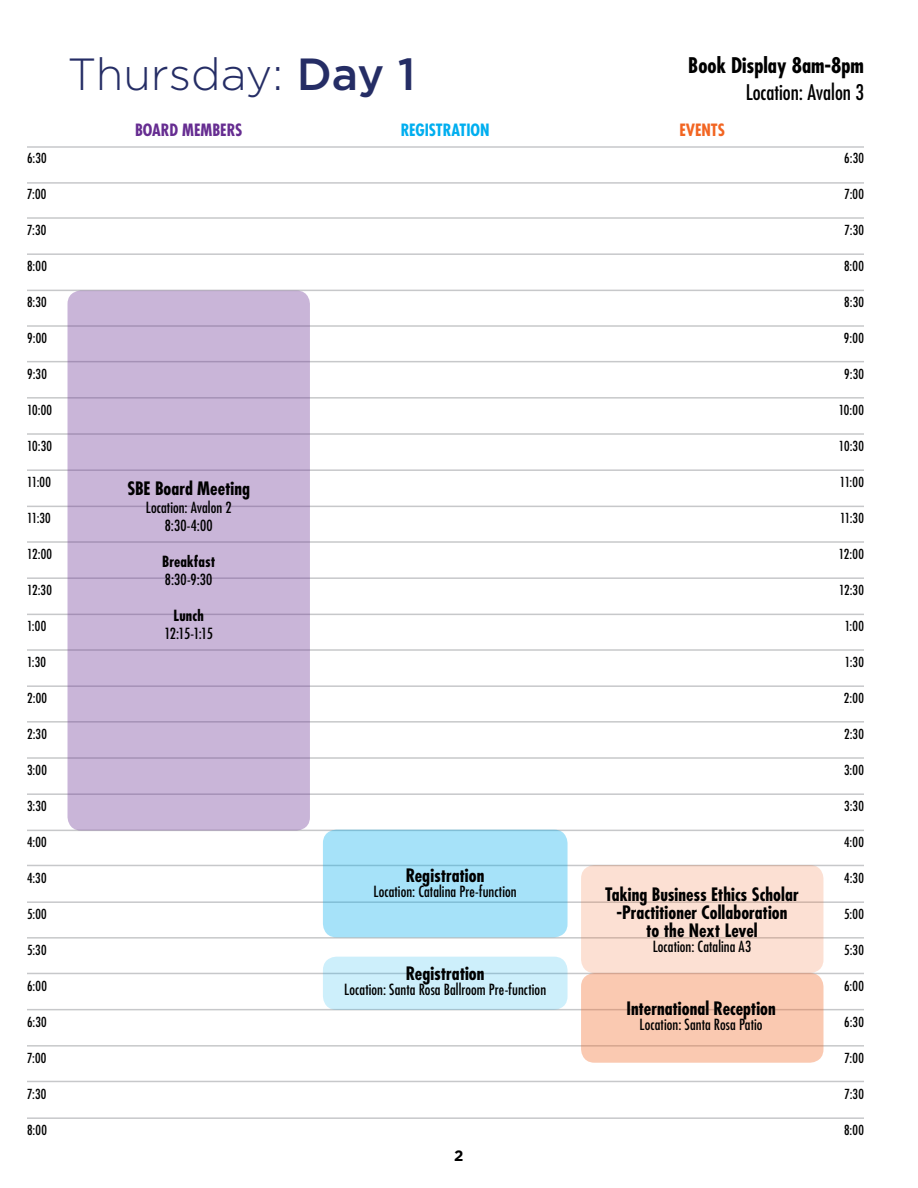
<style>
.page{position:relative;width:918px;height:1188px;background:#fff}
.page>*{position:absolute;margin:0;border:0;box-sizing:border-box;transform-origin:0 0}
.t1{font:300 45px "Gotham";color:#252d65}
.t2{font:700 condensed 21px "Futura";color:#000}
.t3{font:condensed 21px "Futura";color:#000}
.t4{font:700 condensed 18px/18px "Futura";color:#000;text-align:center}
.t5{font:700 condensed 16.5px "Futura";letter-spacing:-.005em;color:#662d91}
.t6{font:700 condensed 16.5px "Futura";letter-spacing:-.005em;color:#00aeef}
.t7{font:700 condensed 16.5px "Futura";letter-spacing:-.005em;color:#f26522}
.t8{font:condensed 15px/18px "Futura";letter-spacing:.005em;color:#000;text-align:center}
.t9{font:700 condensed 15px "Futura";letter-spacing:.01em;color:#000}
.t10{font:700 15px "Gotham";color:#000}
.t11{font:condensed 13.5px "Futura";letter-spacing:.015em;color:#000}
.s1{font-weight:500}
</style>
<div class="page">
<hr style="left:27px;top:146px;width:837px;height:2px;background:#c7c8ca">
<hr style="left:27px;top:217px;width:837px;height:2px;background:#c7c8ca">
<hr style="left:27px;top:290px;width:837px;height:1px;background:#c7c8ca">
<hr style="left:27px;top:361px;width:837px;height:1px;background:#c7c8ca">
<hr style="left:27px;top:433px;width:837px;height:2px;background:#c7c8ca">
<hr style="left:27px;top:506px;width:837px;height:1px;background:#c7c8ca">
<hr style="left:27px;top:577px;width:837px;height:2px;background:#c7c8ca">
<hr style="left:27px;top:649px;width:837px;height:2px;background:#c7c8ca">
<hr style="left:27px;top:721px;width:837px;height:2px;background:#c7c8ca">
<hr style="left:27px;top:793px;width:837px;height:2px;background:#c7c8ca">
<hr style="left:27px;top:865px;width:837px;height:1px;background:#c7c8ca">
<hr style="left:27px;top:937px;width:837px;height:2px;background:#c7c8ca">
<hr style="left:27px;top:182px;width:837px;height:2px;background:#c7c8ca">
<hr style="left:27px;top:253px;width:837px;height:2px;background:#c7c8ca">
<hr style="left:27px;top:325px;width:837px;height:2px;background:#c7c8ca">
<hr style="left:27px;top:397px;width:837px;height:2px;background:#c7c8ca">
<hr style="left:27px;top:469px;width:837px;height:2px;background:#c7c8ca">
<hr style="left:27px;top:541px;width:837px;height:2px;background:#c7c8ca">
<hr style="left:27px;top:614px;width:837px;height:1px;background:#c7c8ca">
<hr style="left:27px;top:685px;width:837px;height:2px;background:#c7c8ca">
<hr style="left:27px;top:757px;width:837px;height:2px;background:#c7c8ca">
<hr style="left:27px;top:830px;width:837px;height:1px;background:#c7c8ca">
<hr style="left:27px;top:901px;width:837px;height:2px;background:#c7c8ca">
<hr style="left:27px;top:973px;width:837px;height:1px;background:#c7c8ca">
<hr style="left:27px;top:1009px;width:837px;height:1px;background:#c7c8ca">
<hr style="left:27px;top:1045px;width:837px;height:2px;background:#c7c8ca">
<hr style="left:27px;top:1081px;width:837px;height:1px;background:#c7c8ca">
<hr style="left:27px;top:1117px;width:837px;height:2px;background:#c7c8ca">
<div style="left:68px;top:291px;width:242px;height:540px;background:#c9b5d8;border-radius:14px"></div>
<div style="left:323px;top:830px;width:245px;height:107px;background:#a6e2f9;border-radius:13px"></div>
<div style="left:581px;top:865px;width:242px;height:108px;background:#fce0d3;border-radius:14px"></div>
<div style="left:581px;top:973px;width:242px;height:90px;background:#fac9b1;border-radius:14px"></div>
<div style="left:323px;top:957px;width:245px;height:53px;background:#cdeffb;border-radius:13px"></div>
<p class="t11" style="left:27px;top:149px;width:21px">6:30</p>
<p class="t11" style="left:27px;top:185px;width:21px">7:00</p>
<p class="t11" style="left:27px;top:221px;width:21px">7:30</p>
<p class="t11" style="left:27px;top:257px;width:21px">8:00</p>
<p class="t11" style="left:27px;top:293px;width:21px">8:30</p>
<p class="t11" style="left:27px;top:329px;width:22px">9:00</p>
<p class="t11" style="left:27px;top:365px;width:21px">9:30</p>
<p class="t11" style="left:27px;top:401px;width:27px">10:00</p>
<p class="t11" style="left:27px;top:437px;width:27px">10:30</p>
<p class="t11" style="left:27px;top:473px;width:26px">11:00</p>
<p class="t11" style="left:27px;top:509px;width:25px">11:30</p>
<p class="t11" style="left:27px;top:545px;width:27px">12:00</p>
<p class="t11" style="left:27px;top:581px;width:26px">12:30</p>
<p class="t11" style="left:27px;top:617px;width:21px">1:00</p>
<p class="t11" style="left:27px;top:653px;width:21px">1:30</p>
<p class="t11" style="left:27px;top:689px;width:22px">2:00</p>
<p class="t11" style="left:27px;top:725px;width:21px">2:30</p>
<p class="t11" style="left:27px;top:761px;width:21px">3:00</p>
<p class="t11" style="left:27px;top:797px;width:21px">3:30</p>
<p class="t11" style="left:27px;top:833px;width:21px">4:00</p>
<p class="t11" style="left:27px;top:869px;width:21px">4:30</p>
<p class="t11" style="left:27px;top:905px;width:21px">5:00</p>
<p class="t11" style="left:27px;top:941px;width:21px">5:30</p>
<p class="t11" style="left:27px;top:977px;width:21px">6:00</p>
<p class="t11" style="left:27px;top:1013px;width:21px">6:30</p>
<p class="t11" style="left:27px;top:1049px;width:21px">7:00</p>
<p class="t11" style="left:27px;top:1085px;width:21px">7:30</p>
<p class="t11" style="left:27px;top:1121px;width:21px">8:00</p>
<h1 class="t1" style="left:68px;top:46px;width:350px">Thursday: <span class="s1">Day 1</span></h1>
<h2 class="t2" style="left:688px;top:51px;width:177px">Book Display 8am-8pm</h2>
<h2 class="t3" style="left:746px;top:79px;width:120px">Location: Avalon 3</h2>
<p class="t5" style="left:135px;top:119px;width:109px">BOARD MEMBERS</p>
<p class="t6" style="left:401px;top:119px;width:90px">REGISTRATION</p>
<p class="t7" style="left:679px;top:119px;width:47px">EVENTS</p>
<h3 class="t4" style="left:127px;top:480px;width:124px">SBE Board Meeting</h3>
<p class="t8" style="left:146px;top:498px;width:87px">Location: Avalon 2<br>8:30-4:00</p>
<p class="t9" style="left:162px;top:552px;width:55px">Breakfast</p>
<p class="t8" style="left:165px;top:570px;width:49px">8:30-9:30</p>
<p class="t9" style="left:174px;top:606px;width:32px">Lunch</p>
<p class="t8" style="left:164px;top:624px;width:50px">12:15-1:15</p>
<h3 class="t4" style="left:406px;top:866px;width:80px">Registration</h3>
<p class="t8" style="left:373px;top:882px;width:145px">Location: Catalina Pre-function</p>
<h3 class="t4" style="left:406px;top:964px;width:80px">Registration</h3>
<p class="t8" style="left:344px;top:980px;width:203px">Location: Santa Rosa Ballroom Pre-function</p>
<p class="t10" style="left:454px;top:1145px;width:11px">2</p>
<h3 class="t4" style="left:605px;top:885px;width:195px">Taking Business Ethics Scholar -Practitioner Collaboration<br>to the Next Level</h3>
<p class="t8" style="left:653px;top:937px;width:100px">Location: Catalina A3</p>
<h3 class="t4" style="left:626px;top:999px;width:151px">International Reception</h3>
<p class="t8" style="left:640px;top:1015px;width:125px">Location: Santa Rosa Patio</p>
<p class="t11" style="left:844px;top:149px;width:21px">6:30</p>
<p class="t11" style="left:844px;top:185px;width:21px">7:00</p>
<p class="t11" style="left:845px;top:221px;width:21px">7:30</p>
<p class="t11" style="left:844px;top:257px;width:21px">8:00</p>
<p class="t11" style="left:844px;top:293px;width:21px">8:30</p>
<p class="t11" style="left:844px;top:329px;width:22px">9:00</p>
<p class="t11" style="left:844px;top:365px;width:21px">9:30</p>
<p class="t11" style="left:839px;top:401px;width:27px">10:00</p>
<p class="t11" style="left:839px;top:437px;width:27px">10:30</p>
<p class="t11" style="left:840px;top:473px;width:26px">11:00</p>
<p class="t11" style="left:840px;top:509px;width:25px">11:30</p>
<p class="t11" style="left:839px;top:545px;width:27px">12:00</p>
<p class="t11" style="left:839px;top:581px;width:26px">12:30</p>
<p class="t11" style="left:845px;top:617px;width:21px">1:00</p>
<p class="t11" style="left:845px;top:653px;width:21px">1:30</p>
<p class="t11" style="left:844px;top:689px;width:22px">2:00</p>
<p class="t11" style="left:844px;top:725px;width:21px">2:30</p>
<p class="t11" style="left:844px;top:761px;width:21px">3:00</p>
<p class="t11" style="left:844px;top:797px;width:21px">3:30</p>
<p class="t11" style="left:844px;top:833px;width:21px">4:00</p>
<p class="t11" style="left:844px;top:869px;width:21px">4:30</p>
<p class="t11" style="left:844px;top:905px;width:21px">5:00</p>
<p class="t11" style="left:844px;top:941px;width:21px">5:30</p>
<p class="t11" style="left:844px;top:977px;width:21px">6:00</p>
<p class="t11" style="left:844px;top:1013px;width:21px">6:30</p>
<p class="t11" style="left:844px;top:1049px;width:21px">7:00</p>
<p class="t11" style="left:845px;top:1085px;width:21px">7:30</p>
<p class="t11" style="left:844px;top:1121px;width:21px">8:00</p>
</div>
